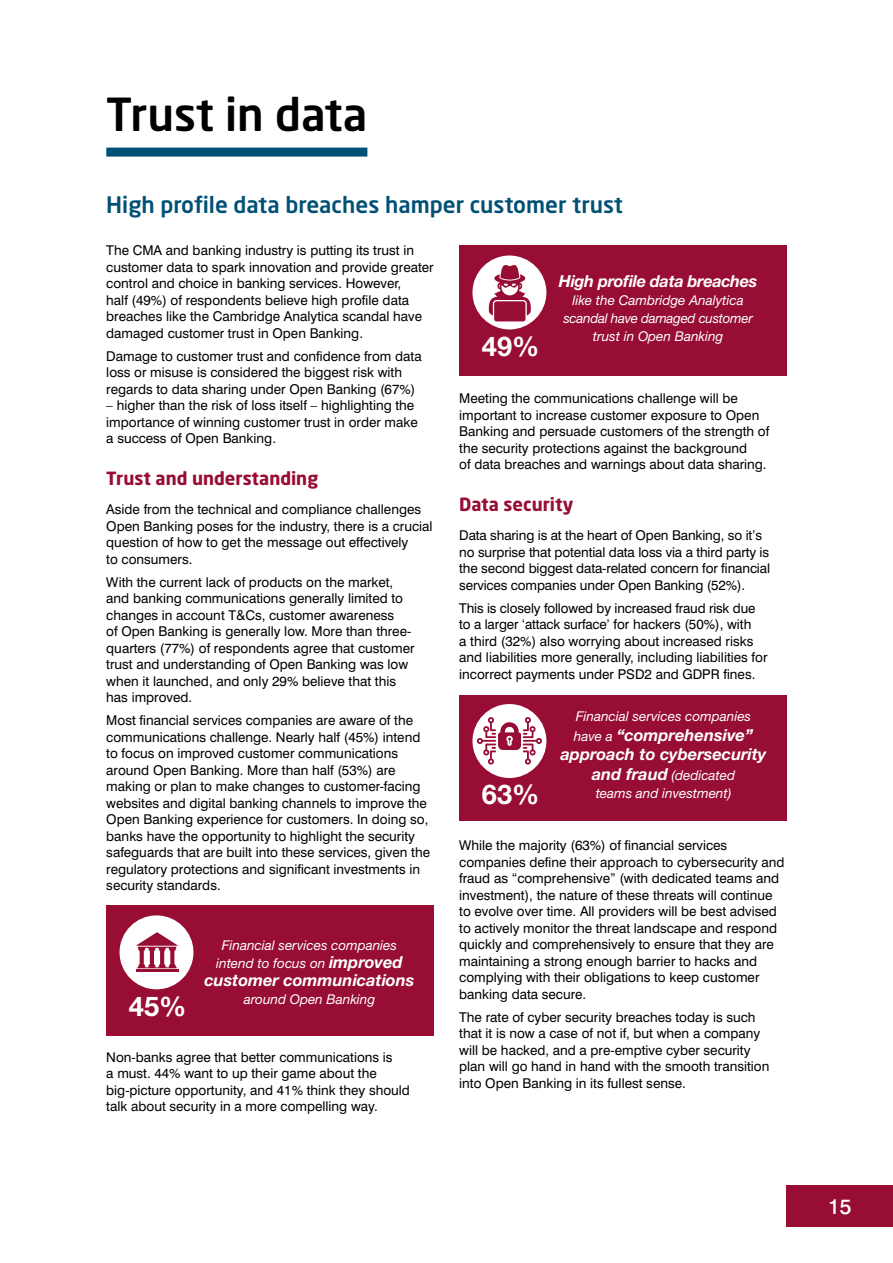
<style>
.page{position:relative;width:893px;height:1263px;background:#fff}
.page>*{position:absolute;margin:0;border:0;box-sizing:border-box;transform-origin:0 0}
.t1{font:500 45px "Neo Sans";color:#000}
.t2{font:700 27.15px "Helvetica Neue";color:#fff}
.t3{font:500 22.5px "Neo Sans";color:#005076}
.t4{font:500 21px "Swiss 721 BT";color:#fff}
.t5{font:700 18px "Neo Sans";color:#970d34}
.t6{font:italic 700 16.5px/19.8px "Helvetica Neue";color:#fff;text-align:center}
.t7{font:italic 700 16.5px "Helvetica Neue";letter-spacing:-.02em;color:#fff}
.t8{font:13.5px/16.5px "Swiss 721 BT";color:#000}
.t9{font:italic 13.5px/18px "Helvetica Neue";color:#fff;text-align:center}
.s1{font-weight:400;font-size:13.5px}
.s2{font-weight:700;font-size:16.5px}
</style>
<div class="page">
<div style="left:787px;top:1185px;width:106px;height:41px;background:#970d34"></div>
<div style="left:106px;top:148px;width:261px;height:9px;background:#005076"></div>
<div style="left:459px;top:245px;width:328px;height:130px;background:#970d34"></div>
<div style="left:472px;top:255px;width:74px;height:74px;background:#fff;border-radius:50%"></div>
<svg style="left:488px;top:265px;width:43px;height:51px"></svg>
<div style="left:494px;top:301px;width:31px;height:20px;background:#970d34;border-radius:2px"></div>
<div style="left:106px;top:905px;width:328px;height:130px;background:#970d34"></div>
<div style="left:120px;top:915px;width:73px;height:74px;background:#fff;border-radius:50%"></div>
<hr style="left:136px;top:969px;width:42px;height:2px;background:#970d34">
<svg style="left:136px;top:932px;width:42px;height:36px"></svg>
<div style="left:459px;top:695px;width:328px;height:126px;background:#970d34"></div>
<div style="left:472px;top:704px;width:74px;height:74px;background:#fff;border-radius:50%"></div>
<svg style="left:477px;top:717px;width:65px;height:47px"></svg>
<h1 class="t1" style="left:106px;top:86px;width:263px">Trust in data</h1>
<h3 class="t3" style="left:106px;top:190px;width:518px">High profile data breaches hamper customer trust</h3>
<p class="t8" style="left:106px;top:242px;width:329px">The CMA and banking industry is putting its trust in customer data to spark innovation and provide greater control and choice in banking services. However,<br>half (49%) of respondents believe high profile data breaches like the Cambridge Analytica scandal have damaged customer trust in Open Banking.</p>
<p class="t8" style="left:106px;top:348px;width:317px">Damage to customer trust and confidence from data loss or misuse is considered the biggest risk with regards to data sharing under Open Banking (67%)</p>
<p class="t8" style="left:106px;top:397px;width:313px">– higher than the risk of loss itself – highlighting the importance of winning customer trust in order make a success of Open Banking.</p>
<h3 class="t5" style="left:106px;top:467px;width:213px">Trust and understanding</h3>
<p class="t8" style="left:106px;top:501px;width:328px">Aside from the technical and compliance challenges Open Banking poses for the industry, there is a crucial question of how to get the message out effectively<br>to consumers.</p>
<p class="t8" style="left:106px;top:574px;width:310px">With the current lack of products on the market, and banking communications generally limited to changes in account T&amp;Cs, customer awareness<br>of Open Banking is generally low. More than three&shy;quarters (77%) of respondents agree that customer trust and understanding of Open Banking was low when it launched, and only 29% believe that this has improved.</p>
<p class="t8" style="left:106px;top:712px;width:325px">Most financial services companies are aware of the communications challenge. Nearly half (45%) intend to focus on improved customer communications around Open Banking. More than half (53%) are making or plan to make changes to customer-facing websites and digital banking channels to improve the Open Banking experience for customers. In doing so, banks have the opportunity to highlight the security safeguards that are built into these services, given the regulatory protections and significant investments in security standards.</p>
<p class="t7" style="left:559px;top:271px;width:200px">High profile data breaches</p>
<p class="t9" style="left:563px;top:291px;width:191px">like the Cambridge Analytica scandal have damaged customer trust in Open Banking</p>
<h2 class="t2" style="left:482px;top:329px;width:59px">49%</h2>
<p class="t8" style="left:459px;top:390px;width:312px">Meeting the communications challenge will be important to increase customer exposure to Open Banking and persuade customers of the strength of the security protections against the background<br>of data breaches and warnings about data sharing.</p>
<h3 class="t5" style="left:459px;top:493px;width:116px">Data security</h3>
<p class="t8" style="left:459px;top:527px;width:312px">Data sharing is at the heart of Open Banking, so it’s no surprise that potential data loss via a third party is the second biggest data-related concern for financial services companies under Open Banking (52%).</p>
<p class="t8" style="left:459px;top:600px;width:310px">This is closely followed by increased fraud risk due to a larger ‘attack surface’ for hackers (50%), with<br>a third (32%) also worrying about increased risks and liabilities more generally, including liabilities for incorrect payments under PSD2 and GDPR fines.</p>
<p class="t9" style="left:576px;top:707px;width:177px">Financial services companies</p>
<p class="t6" style="left:560px;top:724px;width:207px"><span class="s1">have a</span> “comprehensive” approach to cybersecurity</p>
<p class="t9" style="left:592px;top:766px;width:145px"><span class="s2">and fraud</span> (dedicated</p>
<h2 class="t2" style="left:482px;top:778px;width:59px">63%</h2>
<p class="t9" style="left:596px;top:784px;width:137px">teams and investment)</p>
<p class="t8" style="left:459px;top:837px;width:327px">While the majority (63%) of financial services companies define their approach to cybersecurity and fraud as “comprehensive” (with dedicated teams and investment), the nature of these threats will continue to evolve over time. All providers will be best advised to actively monitor the threat landscape and respond quickly and comprehensively to ensure that they are maintaining a strong enough barrier to hacks and complying with their obligations to keep customer banking data secure.</p>
<p class="t8" style="left:459px;top:1008px;width:312px">The rate of cyber security breaches today is such that it is now a case of not if, but when a company will be hacked, and a pre-emptive cyber security plan will go hand in hand with the smooth transition into Open Banking in its fullest sense.</p>
<p class="t9" style="left:216px;top:936px;width:188px">Financial services companies intend to focus on <span class="s2">improved</span></p>
<p class="t6" style="left:204px;top:970px;width:211px">customer communications</p>
<p class="t9" style="left:244px;top:990px;width:133px">around Open Banking</p>
<h2 class="t2" style="left:129px;top:989px;width:59px">45%</h2>
<p class="t8" style="left:106px;top:1048px;width:305px">Non-banks agree that better communications is<br>a must. 44% want to up their game about the big-picture opportunity, and 41% think they should talk about security in a more compelling way.</p>
<h3 class="t4" style="left:828px;top:1193px;width:25px">15</h3>
</div>
